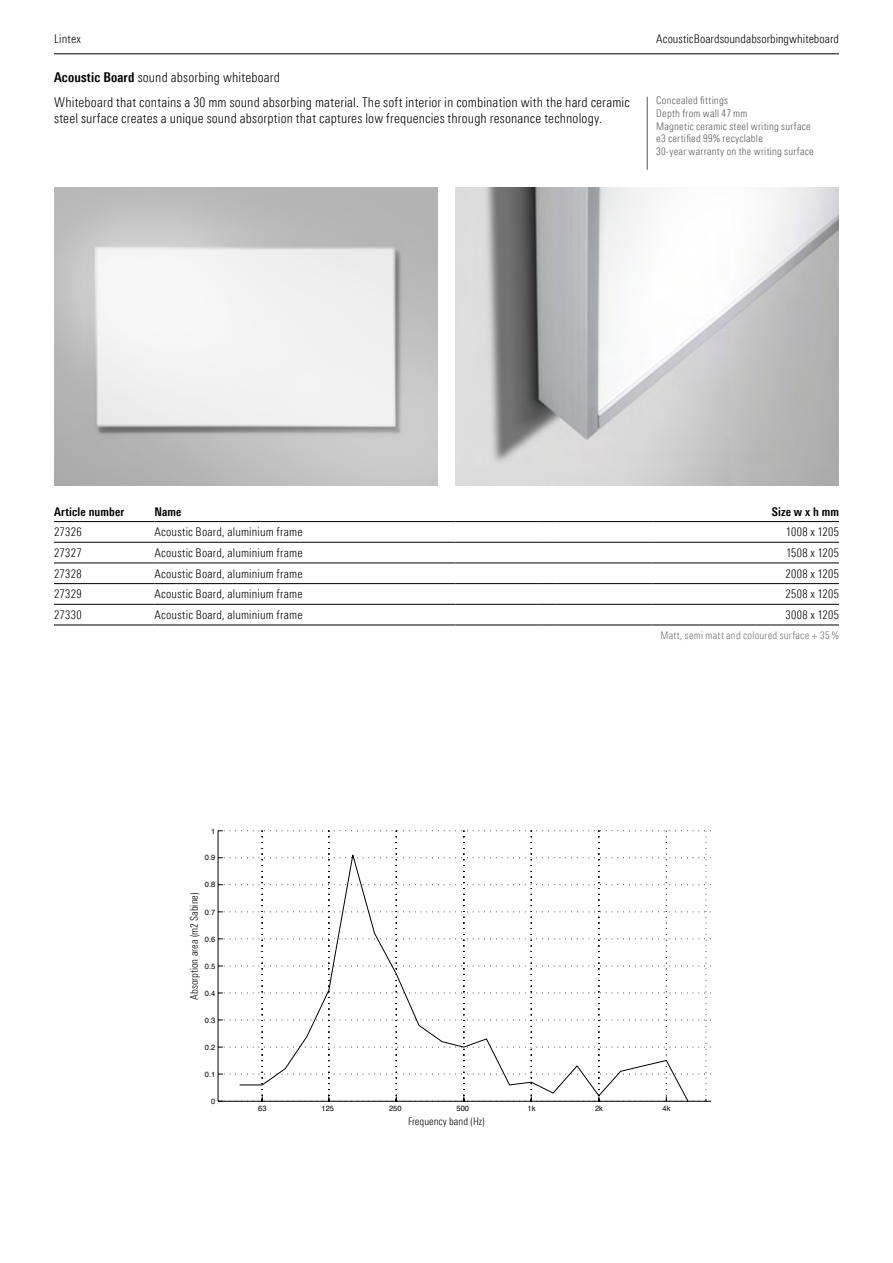
<style>
.page{position:relative;width:893px;height:1263px;background:#fff}
.page>*{position:absolute;margin:0;border:0;box-sizing:border-box;transform-origin:0 0}
.t1{font:300 13.5px/24.8px "Linotype Univers 320 Cn";letter-spacing:.01em;color:#000}
.t2{font:300 12px "Linotype Univers 320 Cn";letter-spacing:.015em;color:#000}
.t3{font:300 12px "Linotype Univers 320 Cn";letter-spacing:.035em;color:#000}
.t4{font:700 12px "Linotype Univers 620 Cn";letter-spacing:.015em;color:#000}
.t5{font:300 10.5px/12.6px "Linotype Univers 320 Cn";letter-spacing:.025em;color:#575756}
.t6{font:300 10.5px "Linotype Univers 320 Cn";color:#000}
.t7{font:300 10.5px "Linotype Univers 320 Cn";letter-spacing:.02em;color:#706f6f}
.t8{font:7.5px "Helvetica";color:#000}
.s1{font-family:"Linotype Univers 620 Cn";font-weight:700}
</style>
<div class="page">
<hr style="left:54px;top:54px;width:785px;height:1px;background:#000">
<hr style="left:54px;top:542px;width:100px;height:1px;background:#000">
<hr style="left:154px;top:542px;width:301px;height:1px;background:#000">
<hr style="left:455px;top:542px;width:83px;height:1px;background:#000">
<svg style="left:538px;top:542px;width:18px;height:1px"></svg>
<hr style="left:556px;top:542px;width:96px;height:1px;background:#000">
<hr style="left:652px;top:542px;width:187px;height:1px;background:#000">
<hr style="left:54px;top:563px;width:100px;height:1px;background:#000">
<hr style="left:154px;top:563px;width:301px;height:1px;background:#000">
<hr style="left:455px;top:563px;width:83px;height:1px;background:#000">
<svg style="left:538px;top:563px;width:18px;height:1px"></svg>
<hr style="left:556px;top:563px;width:96px;height:1px;background:#000">
<hr style="left:652px;top:563px;width:187px;height:1px;background:#000">
<hr style="left:54px;top:583px;width:100px;height:1px;background:#000">
<hr style="left:154px;top:583px;width:301px;height:1px;background:#000">
<hr style="left:455px;top:583px;width:83px;height:1px;background:#000">
<svg style="left:538px;top:583px;width:18px;height:1px"></svg>
<hr style="left:556px;top:583px;width:96px;height:1px;background:#000">
<hr style="left:652px;top:583px;width:187px;height:1px;background:#000">
<hr style="left:54px;top:604px;width:100px;height:1px;background:#000">
<hr style="left:154px;top:604px;width:301px;height:1px;background:#000">
<hr style="left:455px;top:604px;width:83px;height:1px;background:#000">
<svg style="left:538px;top:604px;width:18px;height:1px"></svg>
<hr style="left:556px;top:604px;width:96px;height:1px;background:#000">
<hr style="left:652px;top:604px;width:187px;height:1px;background:#000">
<hr style="left:54px;top:625px;width:100px;height:1px;background:#000">
<hr style="left:154px;top:625px;width:301px;height:1px;background:#000">
<hr style="left:455px;top:625px;width:83px;height:1px;background:#000">
<svg style="left:538px;top:625px;width:18px;height:1px"></svg>
<hr style="left:556px;top:625px;width:96px;height:1px;background:#000">
<hr style="left:652px;top:625px;width:187px;height:1px;background:#000">
<hr style="left:54px;top:521px;width:100px;height:1px;background:#000">
<hr style="left:154px;top:521px;width:301px;height:1px;background:#000">
<hr style="left:455px;top:521px;width:83px;height:1px;background:#000">
<svg style="left:538px;top:521px;width:18px;height:1px"></svg>
<hr style="left:556px;top:521px;width:96px;height:1px;background:#000">
<hr style="left:652px;top:521px;width:187px;height:1px;background:#000">
<img style="left:54px;top:188px;width:383px;height:298px">
<img style="left:455px;top:188px;width:384px;height:298px">
<svg style="left:218px;top:830px;width:493px;height:272px"></svg>
<svg style="left:239px;top:853px;width:450px;height:249px"></svg>
<hr style="left:647px;top:97px;width:1px;height:73px;background:#575756">
<p class="t2" style="left:54px;top:35px;width:28px">Lintex</p>
<p class="t2" style="left:656px;top:35px;width:184px">Acoustic Board sound absorbing whiteboard</p>
<p class="t1" style="left:54px;top:66px;width:577px"><span class="s1">Acoustic Board</span> sound absorbing whiteboard<br>Whiteboard that contains a 30 mm sound absorbing material. The soft interior in combination with the hard ceramic</p>
<p class="t1" style="left:54px;top:107px;width:549px">steel surface creates a unique sound absorption that captures low frequencies through resonance technology.</p>
<p class="t5" style="left:656px;top:96px;width:159px">Concealed fittings<br>Depth from wall 47 mm<br>Magnetic ceramic steel writing surface e3 certified 99% recyclable<br>30-year warranty on the writing surface</p>
<p class="t4" style="left:54px;top:507px;width:72px">Article number</p>
<p class="t4" style="left:154px;top:507px;width:29px">Name</p>
<p class="t4" style="left:772px;top:507px;width:69px">Size w x h mm</p>
<p class="t2" style="left:54px;top:528px;width:29px">27326</p>
<p class="t2" style="left:154px;top:528px;width:150px">Acoustic Board, aluminium frame</p>
<p class="t3" style="left:786px;top:528px;width:55px">1008 x 1205</p>
<p class="t2" style="left:54px;top:548px;width:29px">27327</p>
<p class="t2" style="left:154px;top:548px;width:150px">Acoustic Board, aluminium frame</p>
<p class="t3" style="left:786px;top:548px;width:54px">1508 x 1205</p>
<p class="t2" style="left:54px;top:569px;width:29px">27328</p>
<p class="t2" style="left:154px;top:569px;width:150px">Acoustic Board, aluminium frame</p>
<p class="t3" style="left:785px;top:569px;width:55px">2008 x 1205</p>
<p class="t2" style="left:54px;top:590px;width:29px">27329</p>
<p class="t2" style="left:154px;top:590px;width:150px">Acoustic Board, aluminium frame</p>
<p class="t3" style="left:785px;top:590px;width:55px">2508 x 1205</p>
<p class="t2" style="left:54px;top:610px;width:29px">27330</p>
<p class="t2" style="left:154px;top:610px;width:150px">Acoustic Board, aluminium frame</p>
<p class="t3" style="left:785px;top:610px;width:55px">3008 x 1205</p>
<p class="t7" style="left:660px;top:631px;width:180px">Matt, semi matt and coloured surface + 35 %</p>
<p class="t8" style="left:211px;top:828px;width:6px">1</p>
<p class="t8" style="left:205px;top:855px;width:12px">0.9</p>
<p class="t8" style="left:205px;top:882px;width:12px">0.8</p>
<p class="t6" style="left:190px;top:1000px;width:109px;rotate:-90deg">Absorption area (m2 Sabine)</p>
<p class="t8" style="left:205px;top:909px;width:12px">0.7</p>
<p class="t8" style="left:205px;top:936px;width:12px">0.6</p>
<p class="t8" style="left:205px;top:963px;width:12px">0.5</p>
<p class="t8" style="left:205px;top:990px;width:12px">0.4</p>
<p class="t8" style="left:205px;top:1017px;width:12px">0.3</p>
<p class="t8" style="left:205px;top:1044px;width:12px">0.2</p>
<p class="t8" style="left:205px;top:1071px;width:12px">0.1</p>
<p class="t8" style="left:211px;top:1098px;width:6px">0</p>
<p class="t8" style="left:258px;top:1105px;width:10px">63</p>
<p class="t8" style="left:322px;top:1105px;width:14px">125</p>
<p class="t8" style="left:389px;top:1105px;width:14px">250</p>
<p class="t8" style="left:457px;top:1105px;width:14px">500</p>
<p class="t8" style="left:527px;top:1105px;width:9px">1k</p>
<p class="t8" style="left:595px;top:1105px;width:9px">2k</p>
<p class="t8" style="left:662px;top:1105px;width:9px">4k</p>
<p class="t6" style="left:408px;top:1118px;width:78px">Frequency band (Hz)</p>
</div>
